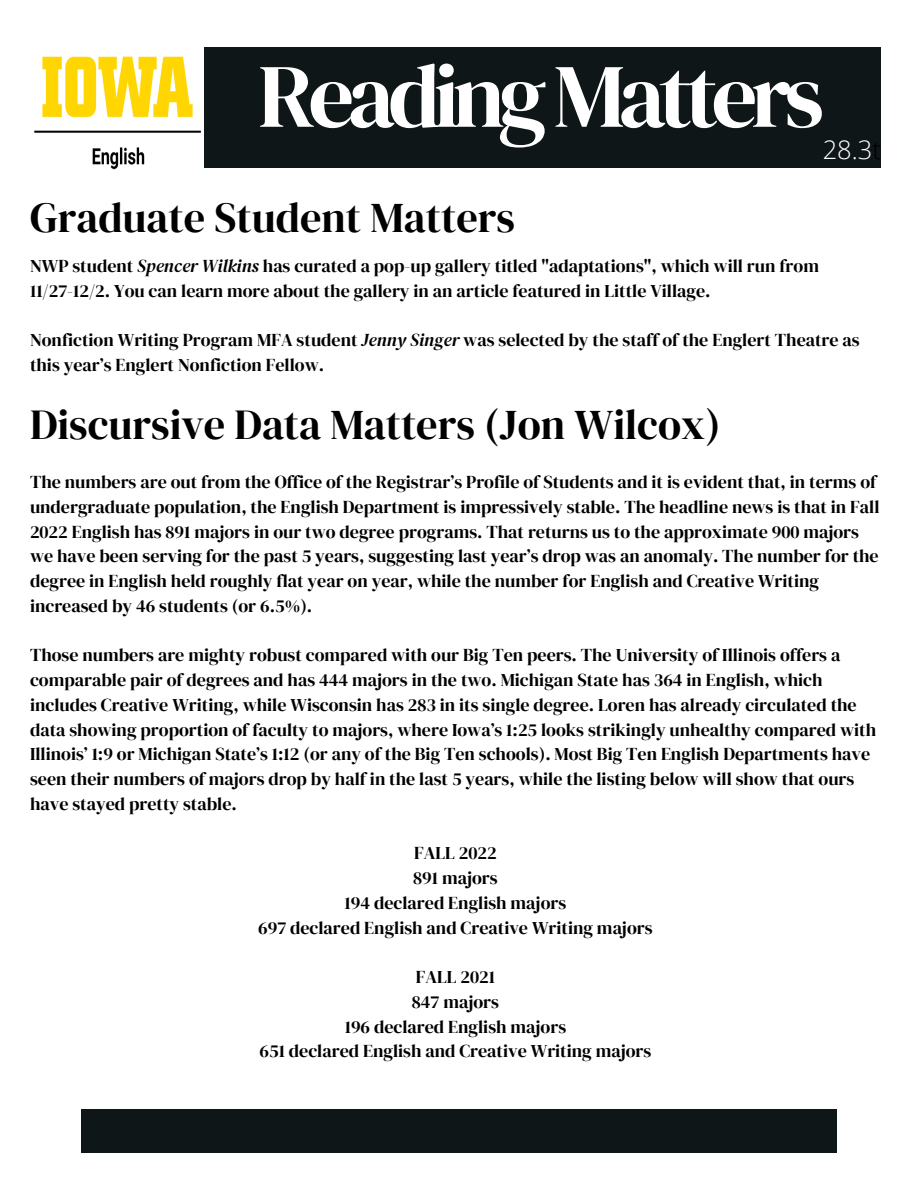
<style>
.page{position:relative;width:918px;height:1188px;background:#fff}
.page>*{position:absolute;margin:0;border:0;box-sizing:border-box;transform-origin:0 0}
.t1{font:90.3px "DM Serif Display";letter-spacing:-.07em;color:#fff}
.t2{font:42.3px "DM Serif Display";color:#000}
.t3{font:300 25.5px "Open Sans";color:#fff}
.t4{font:18px/24.8px "DM Serif Display";color:#000}
.s1{color:#000}
.s2{font-style:italic}
</style>
<div class="page">
<div style="left:81px;top:1109px;width:756px;height:44px;background:#0e1617"></div>
<div style="left:92px;top:47px;width:788px;height:120px;background:#0e1617"></div>
<img style="left:34px;top:47px;width:169px;height:123px">
<h1 class="t1" style="left:258px;top:33px;width:567px">ReadingMatters</h1>
<h3 class="t3" style="left:823px;top:131px;width:60px">28.3<span class="s1">t</span></h3>
<h2 class="t2" style="left:30px;top:188px;width:486px">Graduate Student Matters</h2>
<p class="t4" style="left:30px;top:253px;width:790px">NWP student <span class="s2">Spencer Wilkins</span> has curated a pop-up gallery titled "adaptations", which will run from<br>11/27-12/2. You can learn more about the gallery in an article featured in Little Village.</p>
<p class="t4" style="left:30px;top:328px;width:831px">Nonfiction Writing Program MFA student <span class="s2">Jenny Singer</span> was selected by the staff of the Englert Theatre as this year’s Englert Nonfiction Fellow.</p>
<h2 class="t2" style="left:30px;top:395px;width:692px">Discursive Data Matters (Jon Wilcox)</h2>
<p class="t4" style="left:30px;top:469px;width:851px">The numbers are out from the Office of the Registrar’s Profile of Students and it is evident that, in terms of undergraduate population, the English Department is impressively stable. The headline news is that in Fall 2022 English has 891 majors in our two degree programs. That returns us to the approximate 900 majors we have been serving for the past 5 years, suggesting last year’s drop was an anomaly. The number for the degree in English held roughly flat year on year, while the number for English and Creative Writing increased by 46 students (or 6.5%).</p>
<p class="t4" style="left:30px;top:643px;width:848px">Those numbers are mighty robust compared with our Big Ten peers. The University of Illinois offers a comparable pair of degrees and has 444 majors in the two. Michigan State has 364 in English, which includes Creative Writing, while Wisconsin has 283 in its single degree. Loren has already circulated the data showing proportion of faculty to majors, where Iowa’s 1:25 looks strikingly unhealthy compared with Illinois’ 1:9 or Michigan State’s 1:12 (or any of the Big Ten schools). Most Big Ten English Departments have seen their numbers of majors drop by half in the last 5 years, while the listing below will show that ours have stayed pretty stable.</p>
<p class="t4" style="left:258px;top:841px;width:396px;text-align:center">FALL 2022<br>891 majors<br>194 declared English majors<br>697 declared English and Creative Writing majors</p>
<p class="t4" style="left:260px;top:964px;width:393px;text-align:center">FALL 2021<br>847 majors<br>196 declared English majors<br>651 declared English and Creative Writing majors</p>
</div>
